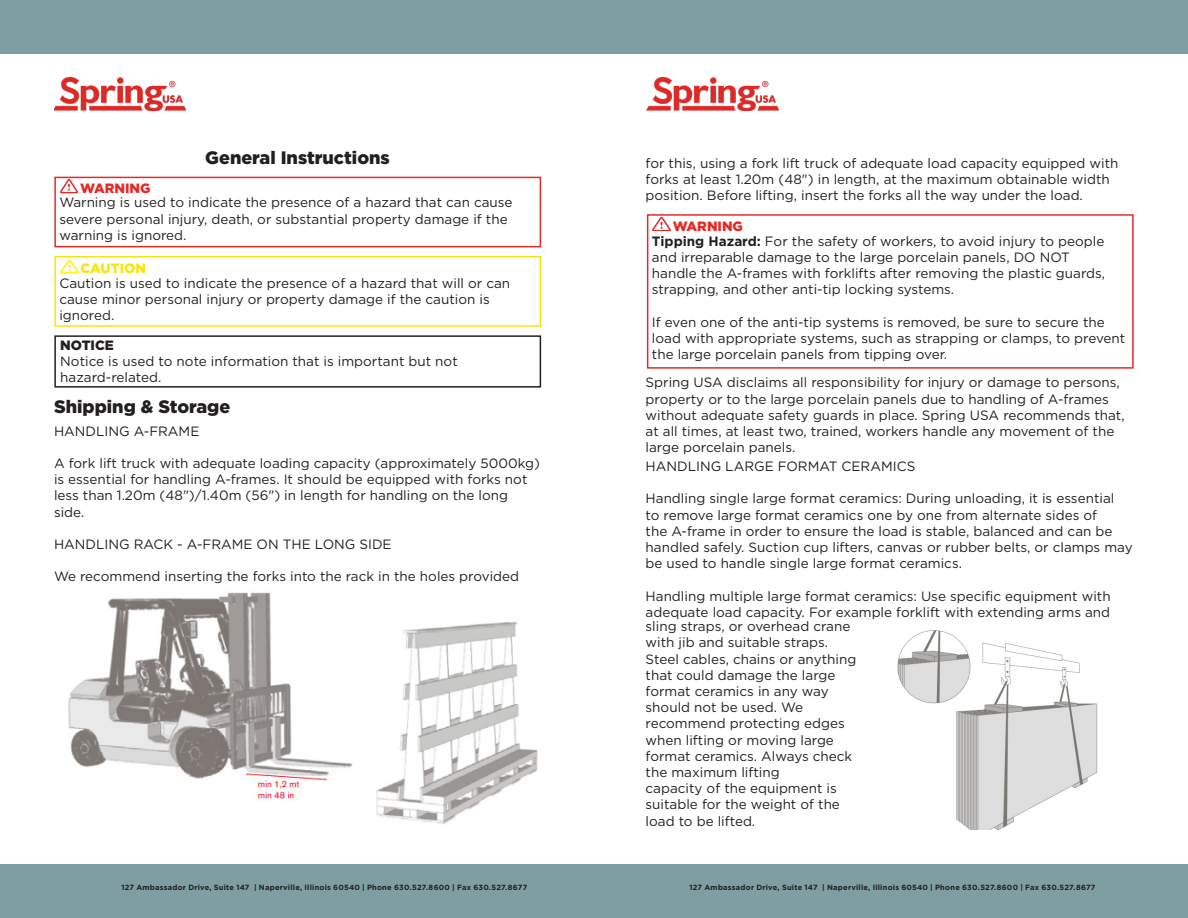
<style>
.page{position:relative;width:1188px;height:918px;background:#fff}
.page>*{position:absolute;margin:0;border:0;box-sizing:border-box;transform-origin:0 0}
.t1{font:900 18px "Gotham";color:#231f20}
.t2{font:13.5px/16.2px "Gotham";color:#231f20}
.t3{font:900 13.5px "Gotham";color:#e32a27}
.t4{font:900 13.5px "Gotham";color:#fbe509}
.t5{font:900 13.5px "Gotham";color:#231f20}
.t6{font:700 7.5px "Gotham";letter-spacing:.025em;color:#231f20}
.s1{font-weight:700}
</style>
<div class="page">
<div style="left:0;top:0;width:1188px;height:54px;background:#7e9ea2"></div>
<div style="left:0;top:864px;width:1188px;height:54px;background:#7e9ea2"></div>
<img style="left:54px;top:78px;width:132px;height:32px">
<img style="left:647px;top:78px;width:131px;height:32px">
<img style="left:653px;top:217px;width:18px;height:14px">
<div style="left:647px;top:214px;width:487px;height:155px;border:2px solid #e32a27"></div>
<img style="left:68px;top:592px;width:470px;height:232px">
<img style="left:897px;top:630px;width:201px;height:200px">
<img style="left:60px;top:180px;width:18px;height:13px">
<div style="left:54px;top:177px;width:487px;height:70px;border:2px solid #e32a27"></div>
<img style="left:60px;top:259px;width:19px;height:14px">
<div style="left:54px;top:256px;width:487px;height:71px;border:2px solid #fbe509"></div>
<div style="left:54px;top:335px;width:487px;height:53px;border:2px solid #231f20"></div>
<p class="t3" style="left:80px;top:181px;width:72px">WARNING</p>
<p class="t1" style="left:205px;top:148px;width:186px">General Instructions</p>
<p class="t2" style="left:59px;top:194px;width:455px">Warning is used to indicate the presence of a hazard that can cause</p>
<p class="t2" style="left:59px;top:210px;width:450px">severe personal injury, death, or substantial property damage if the</p>
<p class="t2" style="left:59px;top:227px;width:129px">warning is ignored.</p>
<p class="t4" style="left:81px;top:261px;width:67px">CAUTION</p>
<p class="t2" style="left:59px;top:275px;width:452px">Caution is used to indicate the presence of a hazard that will or can</p>
<p class="t2" style="left:59px;top:291px;width:432px">cause minor personal injury or property damage if the caution is</p>
<p class="t2" style="left:59px;top:307px;width:56px">ignored.</p>
<p class="t5" style="left:60px;top:337px;width:55px">NOTICE</p>
<p class="t2" style="left:60px;top:353px;width:399px">Notice is used to note information that is important but not</p>
<p class="t2" style="left:60px;top:369px;width:103px">hazard-related.</p>
<p class="t1" style="left:54px;top:396px;width:178px">Shipping &amp; Storage</p>
<p class="t2" style="left:54px;top:423px;width:147px">HANDLING A-FRAME</p>
<p class="t2" style="left:54px;top:455px;width:487px">A fork lift truck with adequate loading capacity (approximately 5000kg) is essential for handling A-frames. It should be equipped with forks not less than 1.20m (48")/1.40m (56") in length for handling on the long side.</p>
<p class="t2" style="left:54px;top:536px;width:339px">HANDLING RACK - A-FRAME ON THE LONG SIDE</p>
<p class="t2" style="left:54px;top:568px;width:467px">We recommend inserting the forks into the rack in the holes provided</p>
<p class="t2" style="left:646px;top:155px;width:474px">for this, using a fork lift truck of adequate load capacity equipped with forks at least 1.20m (48") in length, at the maximum obtainable width</p>
<p class="t2" style="left:646px;top:187px;width:439px">position. Before lifting, insert the forks all the way under the load.</p>
<p class="t3" style="left:673px;top:218px;width:72px">WARNING</p>
<p class="t2" style="left:652px;top:233px;width:455px"><span class="s1">Tipping Hazard:</span> For the safety of workers, to avoid injury to people and irreparable damage to the large porcelain panels, DO NOT handle the A-frames with forklifts after removing the plastic guards, strapping, and other anti-tip locking systems.</p>
<p class="t2" style="left:652px;top:314px;width:454px">If even one of the anti-tip systems is removed, be sure to secure the</p>
<p class="t2" style="left:652px;top:330px;width:475px">load with appropriate systems, such as strapping or clamps, to prevent</p>
<p class="t2" style="left:652px;top:346px;width:297px">the large porcelain panels from tipping over.</p>
<p class="t2" style="left:646px;top:374px;width:481px">Spring USA disclaims all responsibility for injury or damage to persons, property or to the large porcelain panels due to handling of A-frames without adequate safety guards in place. Spring USA recommends that, at all times, at least two, trained, workers handle any movement of the large porcelain panels.</p>
<p class="t2" style="left:646px;top:458px;width:271px">HANDLING LARGE FORMAT CERAMICS</p>
<p class="t2" style="left:646px;top:490px;width:489px">Handling single large format ceramics: During unloading, it is essential<br>to remove large format ceramics one by one from alternate sides of<br>the A-frame in order to ensure the load is stable, balanced and can be handled safely. Suction cup lifters, canvas or rubber belts, or clamps may be used to handle single large format ceramics.</p>
<p class="t2" style="left:646px;top:587px;width:467px">Handling multiple large format ceramics: Use specific equipment with adequate load capacity. For example forklift with extending arms and</p>
<p class="t2" style="left:646px;top:618px;width:212px">sling straps, or overhead crane with jib and suitable straps.<br>Steel cables, chains or anything that could damage the large format ceramics in any way should not be used. We recommend protecting edges when lifting or moving large format ceramics. Always check the maximum lifting</p>
<p class="t2" style="left:646px;top:780px;width:196px">capacity of the equipment is suitable for the weight of the load to be lifted.</p>
<p class="t6" style="left:121px;top:882px;width:408px">127 Ambassador Drive, Suite 147 | Naperville, Illinois 60540 | Phone 630.527.8600 | Fax 630.527.8677</p>
<p class="t6" style="left:689px;top:882px;width:408px">127 Ambassador Drive, Suite 147 | Naperville, Illinois 60540 | Phone 630.527.8600 | Fax 630.527.8677</p>
</div>
